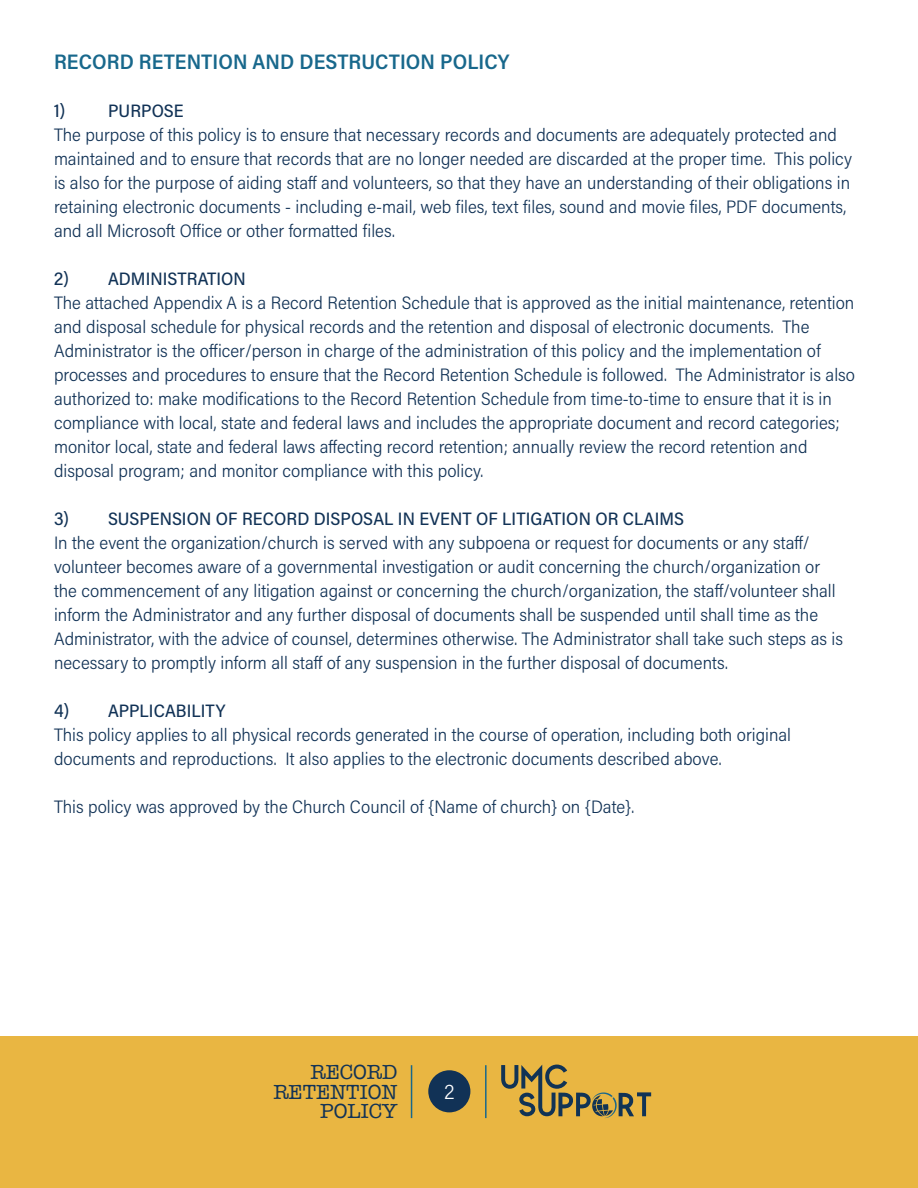
<style>
.page{position:relative;width:918px;height:1188px;background:#fff}
.page>*{position:absolute;margin:0;border:0;box-sizing:border-box;transform-origin:0 0}
.t1{font:600 21px "Acumin Pro Semi Cond";letter-spacing:.005em;color:#18688c}
.t2{font:21px/19.5px "American Typewriter";color:#113256;text-align:right}
.t3{font:300 21px "Acumin Pro Semi Cond";color:#fff}
.t4{font:300 18px/24px "Acumin Pro Semi Cond";color:#113256}
.t5{font:500 18px "Acumin Pro Semi Cond";letter-spacing:.005em;color:#113256}
</style>
<div class="page">
<div style="left:0;top:1037px;width:918px;height:151px;background:#e9b642"></div>
<div style="left:428px;top:1070px;width:42px;height:42px;background:#113256;border-radius:50%"></div>
<svg style="left:501px;top:1065px;width:150px;height:53px"></svg>
<hr style="left:411px;top:1065px;width:1px;height:53px;background:#18688c">
<hr style="left:485px;top:1065px;width:2px;height:53px;background:#18688c">
<p class="t1" style="left:54px;top:47px;width:457px">RECORD RETENTION AND DESTRUCTION POLICY</p>
<p class="t5" style="left:54px;top:99px;width:131px">1) PURPOSE</p>
<p class="t4" style="left:54px;top:122px;width:800px">The purpose of this policy is to ensure that necessary records and documents are adequately protected and maintained and to ensure that records that are no longer needed are discarded at the proper time. This policy is also for the purpose of aiding staff and volunteers, so that they have an understanding of their obligations in retaining electronic documents - including e-mail, web files, text files, sound and movie files, PDF documents, and all Microsoft Office or other formatted files.</p>
<p class="t5" style="left:54px;top:267px;width:193px">2) ADMINISTRATION</p>
<p class="t4" style="left:54px;top:290px;width:803px">The attached Appendix A is a Record Retention Schedule that is approved as the initial maintenance, retention and disposal schedule for physical records and the retention and disposal of electronic documents. The Administrator is the officer/person in charge of the administration of this policy and the implementation of processes and procedures to ensure that the Record Retention Schedule is followed. The Administrator is also authorized to: make modifications to the Record Retention Schedule from time-to-time to ensure that it is in compliance with local, state and federal laws and includes the appropriate document and record categories; monitor local, state and federal laws affecting record retention; annually review the record retention and disposal program; and monitor compliance with this policy.</p>
<p class="t5" style="left:54px;top:507px;width:632px">3) SUSPENSION OF RECORD DISPOSAL IN EVENT OF LITIGATION OR CLAIMS</p>
<p class="t4" style="left:54px;top:530px;width:791px">In the event the organization/church is served with any subpoena or request for documents or any staff/ volunteer becomes aware of a governmental investigation or audit concerning the church/organization or the commencement of any litigation against or concerning the church/organization, the staff/volunteer shall inform the Administrator and any further disposal of documents shall be suspended until shall time as the Administrator, with the advice of counsel, determines otherwise. The Administrator shall take such steps as is necessary to promptly inform all staff of any suspension in the further disposal of documents.</p>
<p class="t5" style="left:54px;top:699px;width:173px">4) APPLICABILITY</p>
<p class="t4" style="left:54px;top:722px;width:739px">This policy applies to all physical records generated in the course of operation, including both original documents and reproductions. It also applies to the electronic documents described above.</p>
<p class="t4" style="left:54px;top:794px;width:582px">This policy was approved by the Church Council of {Name of church} on {Date}.</p>
<p class="t2" style="left:273px;top:1062px;width:126px">RECORD<br>RETENTION<br>POLICY</p>
<p class="t3" style="left:444px;top:1077px;width:11px">2</p>
</div>
